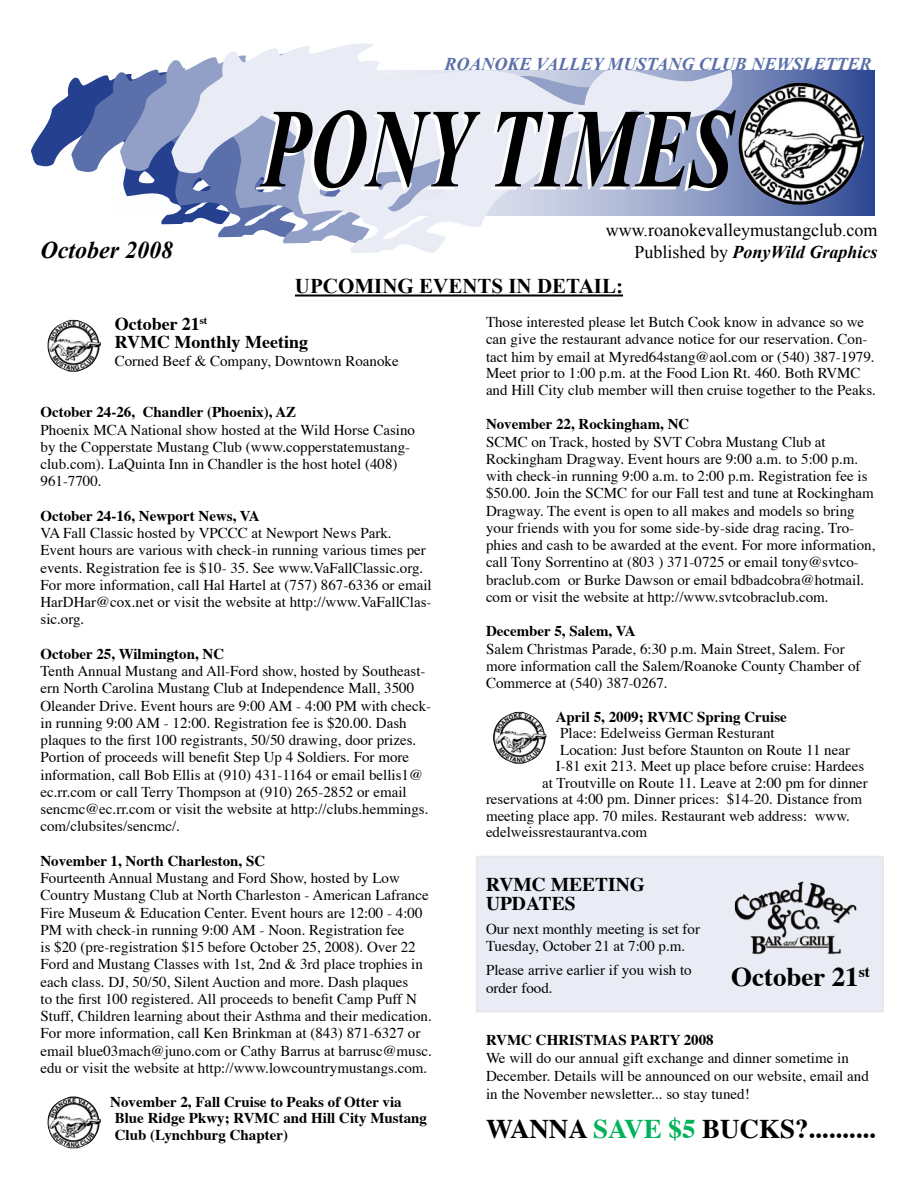
<style>
.page{position:relative;width:918px;height:1188px;background:#fff}
.page>*{position:absolute;margin:0;border:0;box-sizing:border-box;transform-origin:0 0}
.t1{font:italic 700 112.5px "Times New Roman";color:#000;scale:.7 1}
.t2{font:700 27px "Times";color:#000}
.t3{font:italic 700 24px "Times New Roman";color:#000}
.t4{font:700 21px "Times New Roman";color:#000}
.t5{font:700 19.5px/19.5px "Times";color:#000}
.t6{font:italic 700 18px "Times New Roman";color:#5b70ab}
.t7{font:18px "Times New Roman";color:#000}
.t8{font:700 18px/18px "Times";color:#000}
.t9{font:italic 700 18px "Times New Roman";color:#000}
.t10{font:15px/17.2px "Times";color:#000}
.t11{font:700 15px/16.5px "Times";color:#000}
.s1{font-weight:400;font-style:normal}
.s2{font-weight:700}
.s3{color:#00b25a}
</style>
<div class="page">
<div style="left:476px;top:856px;width:408px;height:156px;background:#e9ecf4;border:2px solid #e6e7e8"></div>
<img style="left:734px;top:882px;width:86px;height:56px">
<svg style="left:30px;top:70px;width:844px;height:146px;background:#566ba8"></svg>
<svg style="left:31px;top:70px;width:40px;height:146px"></svg>
<svg style="left:71px;top:70px;width:49px;height:146px"></svg>
<svg style="left:120px;top:63px;width:51px;height:162px"></svg>
<svg style="left:171px;top:43px;width:563px;height:210px"></svg>
<hr style="left:295px;top:295px;width:328px;height:2px;background:#000">
<img style="left:739px;top:83px;width:125px;height:122px">
<img style="left:48px;top:320px;width:53px;height:52px">
<img style="left:48px;top:1097px;width:53px;height:51px">
<img style="left:493px;top:712px;width:53px;height:52px">
<p class="t6" style="left:444px;top:54px;width:429px">ROANOKE VALLEY MUSTANG CLUB NEWSLETTER</p>
<p class="t1" style="left:262px;top:84px;width:675px">PONY TIMES</p>
<p class="t7" style="left:606px;top:220px;width:273px">www.roanokevalleymustangclub.com</p>
<p class="t3" style="left:40px;top:236px;width:134px">October 2008</p>
<p class="t9" style="left:635px;top:241px;width:244px"><span class="s1">Published by</span> PonyWild Graphics</p>
<p class="t4" style="left:295px;top:274px;width:330px">UPCOMING EVENTS IN DETAIL:</p>
<p class="t8" style="left:115px;top:313px;width:195px">October 21<sup>st<br></sup>RVMC Monthly Meeting</p>
<p class="t10" style="left:115px;top:351px;width:285px">Corned Beef &amp; Company, Downtown Roanoke</p>
<p class="t10" style="left:40px;top:402px;width:376px"><span class="s2">October 24-26, Chandler (Phoenix), AZ<br></span>Phoenix MCA National show hosted at the Wild Horse Casino by the Copperstate Mustang Club (www.copperstatemustang&shy;club.com). LaQuinta Inn in Chandler is the host hotel (408)<br>961-7700.</p>
<p class="t10" style="left:40px;top:506px;width:393px"><span class="s2">October 24-16, Newport News, VA<br></span>VA Fall Classic hosted by VPCCC at Newport News Park.<br>Event hours are various with check-in running various times per events. Registration fee is $10- 35. See www.VaFallClassic.org.<br>For more information, call Hal Hartel at (757) 867-6336 or email HarDHar@cox.net or visit the website at http://www.VaFallClas&shy;sic.org.</p>
<p class="t10" style="left:40px;top:644px;width:392px"><span class="s2">October 25, Wilmington, NC<br></span>Tenth Annual Mustang and All-Ford show, hosted by Southeast&shy;ern North Carolina Mustang Club at Independence Mall, 3500<br>Oleander Drive. Event hours are 9:00 AM - 4:00 PM with check&shy;in running 9:00 AM - 12:00. Registration fee is $20.00. Dash plaques to the first 100 registrants, 50/50 drawing, door prizes.<br>Portion of proceeds will benefit Step Up 4 Soldiers. For more information, call Bob Ellis at (910) 431-1164 or email bellis1@ ec.rr.com or call Terry Thompson at (910) 265-2852 or email sencmc@ec.rr.com or visit the website at http://clubs.hemmings. com/clubsites/sencmc/.</p>
<p class="t10" style="left:40px;top:851px;width:393px"><span class="s2">November 1, North Charleston, SC<br></span>Fourteenth Annual Mustang and Ford Show, hosted by Low Country Mustang Club at North Charleston - American Lafrance Fire Museum &amp; Education Center. Event hours are 12:00 - 4:00<br>PM with check-in running 9:00 AM - Noon. Registration fee<br>is $20 (pre-registration $15 before October 25, 2008). Over 22<br>Ford and Mustang Classes with 1st, 2nd &amp; 3rd place trophies in each class. DJ, 50/50, Silent Auction and more. Dash plaques<br>to the first 100 registered. All proceeds to benefit Camp Puff N Stuff, Children learning about their Asthma and their medication.<br>For more information, call Ken Brinkman at (843) 871-6327 or email blue03mach@juno.com or Cathy Barrus at barrusc@musc. edu or visit the website at http://www.lowcountrymustangs.com.</p>
<p class="t11" style="left:115px;top:1092px;width:314px;text-indent:-4px">November 2, Fall Cruise to Peaks of Otter via<br>Blue Ridge Pkwy; RVMC and Hill City Mustang<br>Club (Lynchburg Chapter)</p>
<p class="t10" style="left:486px;top:313px;width:383px;line-height:16.5px">Those interested please let Butch Cook know in advance so we can give the restaurant advance notice for our reservation. Con-</p>
<p class="t10" style="left:486px;top:347px;width:391px;line-height:16.5px">tact him by email at Myred64stang@aol.com or (540) 387-1979.<br>Meet prior to 1:00 p.m. at the Food Lion Rt. 460. Both RVMC and Hill City club member will then cruise together to the Peaks.</p>
<p class="t10" style="left:486px;top:414px;width:391px"><span class="s2">November 22, Rockingham, NC<br></span>SCMC on Track, hosted by SVT Cobra Mustang Club at Rockingham Dragway. Event hours are 9:00 a.m. to 5:00 p.m. with check-in running 9:00 a.m. to 2:00 p.m. Registration fee is $50.00. Join the SCMC for our Fall test and tune at Rockingham Dragway. The event is open to all makes and models so bring your friends with you for some side-by-side drag racing. Tro&shy;phies and cash to be awarded at the event. For more information, call Tony Sorrentino at (803 ) 371-0725 or email tony@svtco&shy;braclub.com or Burke Dawson or email bdbadcobra@hotmail. com or visit the website at http://www.svtcobraclub.com.</p>
<p class="t10" style="left:486px;top:621px;width:376px"><span class="s2">December 5, Salem, VA<br></span>Salem Christmas Parade, 6:30 p.m. Main Street, Salem. For more information call the Salem/Roanoke County Chamber of Commerce at (540) 387-0267.</p>
<p class="t11" style="left:556px;top:707px;width:233px">April 5, 2009; RVMC Spring Cruise</p>
<p class="t10" style="left:560px;top:723px;width:216px">Place: Edelweiss German Resturant</p>
<p class="t10" style="left:560px;top:740px;width:291px">Location: Just before Staunton on Route 11 near</p>
<p class="t10" style="left:556px;top:756px;width:310px">I-81 exit 213. Meet up place before cruise: Hardees</p>
<p class="t10" style="left:542px;top:773px;width:327px">at Troutville on Route 11. Leave at 2:00 pm for dinner</p>
<p class="t10" style="left:486px;top:789px;width:378px">reservations at 4:00 pm. Dinner prices: $14-20. Distance from</p>
<p class="t10" style="left:486px;top:806px;width:365px">meeting place app. 70 miles. Restaurant web address: www.</p>
<p class="t10" style="left:486px;top:822px;width:163px">edelweissrestaurantva.com</p>
<p class="t5" style="left:486px;top:872px;width:161px">RVMC MEETING<br>UPDATES</p>
<p class="t10" style="left:486px;top:919px;width:216px">Our next monthly meeting is set for<br>Tuesday, October 21 at 7:00 p.m.</p>
<p class="t10" style="left:486px;top:960px;width:207px">Please arrive earlier if you wish to order food.</p>
<p class="t2" style="left:731px;top:951px;width:141px">October 21<sup>st</sup></p>
<p class="t10" style="left:486px;top:1030px;width:384px;line-height:18px"><span class="s2">RVMC CHRISTMAS PARTY 2008<br></span>We will do our annual gift exchange and dinner sometime in December. Details will be announced on our website, email and in the November newsletter... so stay tuned!</p>
<p class="t2" style="left:486px;top:1103px;width:392px">WANNA <span class="s3">SAVE $5</span> BUCKS?..........</p>
</div>
